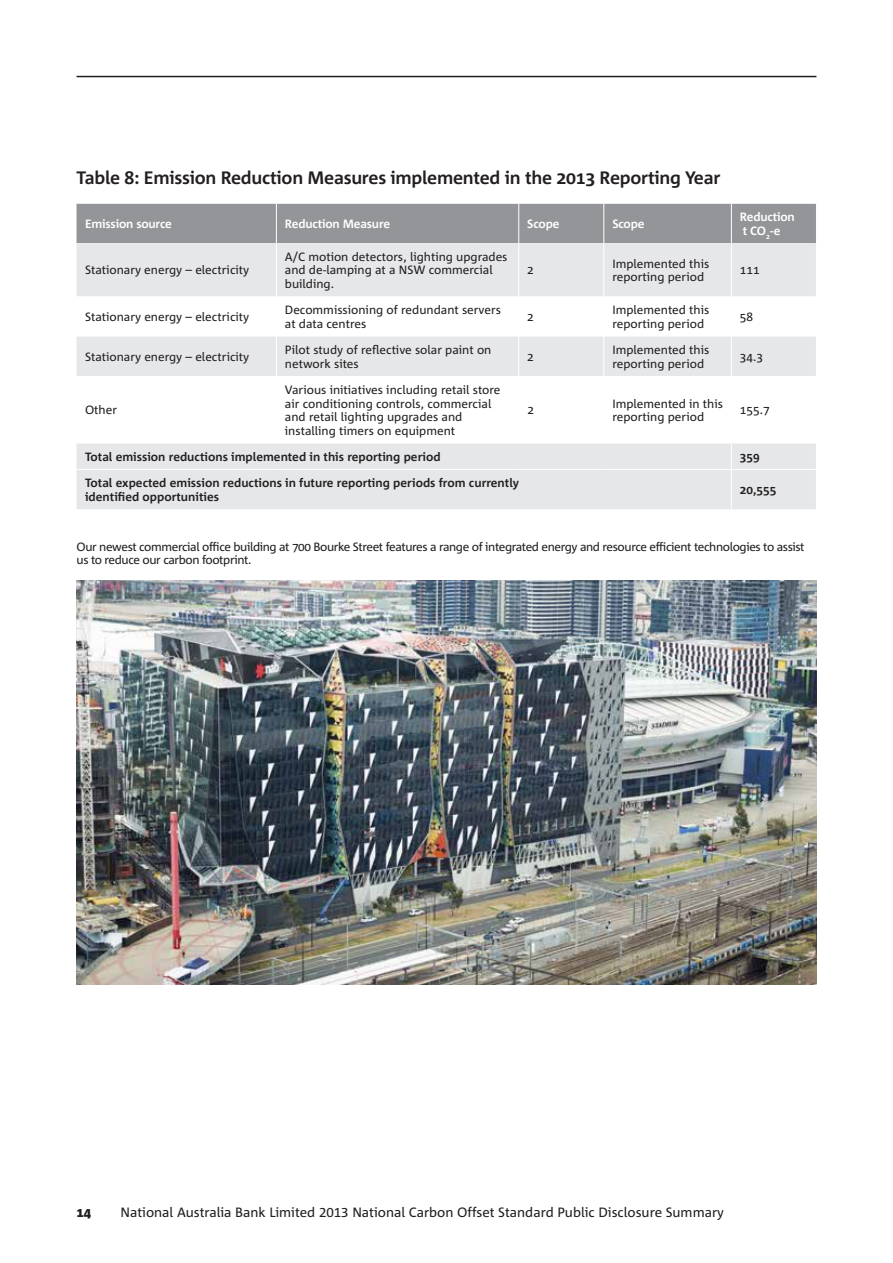
<style>
.page{position:relative;width:893px;height:1263px;background:#fff}
.page>*{position:absolute;margin:0;border:0;box-sizing:border-box;transform-origin:0 0}
.t1{font:700 18px "Corpid";letter-spacing:-.015em;color:#231f20}
.t2{font:13.5px "Corpid";color:#231f20}
.t3{font:12px/13.5px "Corpid";color:#231f20}
.t4{font:700 12px/13.5px "Corpid";color:#231f20}
.t5{font:12px/13.5px "Corpid";letter-spacing:-.03em;color:#231f20}
.t6{font:700 12px/13.5px "Corpid";letter-spacing:-.015em;color:#fff}
.s1{font-family:"Corpid Caps"}
</style>
<div class="page">
<hr style="left:77px;top:76px;width:739px;height:1px;background:#231f20">
<div style="left:77px;top:204px;width:739px;height:39px;background:#939598"></div>
<div style="left:77px;top:243px;width:739px;height:266px;background:#e6e7e9"></div>
<svg style="left:77px;top:296px;width:739px;height:147px"></svg>
<hr style="left:77px;top:443px;width:199px;height:1px;background:#fff">
<hr style="left:276px;top:443px;width:243px;height:1px;background:#fff">
<hr style="left:519px;top:443px;width:85px;height:1px;background:#fff">
<hr style="left:604px;top:443px;width:127px;height:1px;background:#fff">
<hr style="left:731px;top:443px;width:86px;height:1px;background:#fff">
<hr style="left:77px;top:469px;width:199px;height:1px;background:#fff">
<hr style="left:276px;top:469px;width:243px;height:1px;background:#fff">
<hr style="left:519px;top:469px;width:85px;height:1px;background:#fff">
<hr style="left:604px;top:469px;width:127px;height:1px;background:#fff">
<hr style="left:731px;top:469px;width:86px;height:1px;background:#fff">
<hr style="left:276px;top:204px;width:1px;height:39px;background:#fff">
<hr style="left:518px;top:204px;width:1px;height:39px;background:#fff">
<hr style="left:603px;top:204px;width:1px;height:39px;background:#fff">
<hr style="left:731px;top:204px;width:1px;height:39px;background:#fff">
<hr style="left:276px;top:243px;width:1px;height:53px;background:#fff">
<hr style="left:518px;top:243px;width:1px;height:53px;background:#fff">
<hr style="left:603px;top:243px;width:1px;height:53px;background:#fff">
<hr style="left:731px;top:243px;width:1px;height:53px;background:#fff">
<hr style="left:276px;top:296px;width:1px;height:40px;background:#fff">
<hr style="left:518px;top:296px;width:1px;height:40px;background:#fff">
<hr style="left:603px;top:296px;width:1px;height:40px;background:#fff">
<hr style="left:731px;top:296px;width:1px;height:40px;background:#fff">
<hr style="left:276px;top:336px;width:1px;height:40px;background:#fff">
<hr style="left:518px;top:336px;width:1px;height:40px;background:#fff">
<hr style="left:603px;top:336px;width:1px;height:40px;background:#fff">
<hr style="left:731px;top:336px;width:1px;height:40px;background:#fff">
<hr style="left:276px;top:376px;width:1px;height:67px;background:#fff">
<hr style="left:518px;top:376px;width:1px;height:67px;background:#fff">
<hr style="left:603px;top:376px;width:1px;height:67px;background:#fff">
<hr style="left:731px;top:376px;width:1px;height:67px;background:#fff">
<svg style="left:731px;top:444px;width:1px;height:25px"></svg>
<hr style="left:731px;top:470px;width:1px;height:39px;background:#fff">
<img style="left:77px;top:580px;width:739px;height:404px">
<h1 class="t1" style="left:77px;top:168px;width:645px">Table 8: Emission Reduction Measures implemented in the 2013 Reporting Year</h1>
<p class="t6" style="left:85px;top:217px;width:88px">Emission source</p>
<p class="t6" style="left:285px;top:217px;width:107px">Reduction Measure</p>
<p class="t6" style="left:527px;top:217px;width:34px">Scope</p>
<p class="t6" style="left:612px;top:217px;width:34px">Scope</p>
<p class="t6" style="left:740px;top:210px;width:56px">Reduction t CO<sub>2</sub>-e</p>
<p class="t3" style="left:85px;top:264px;width:166px">Stationary energy – electricity</p>
<p class="t3" style="left:285px;top:250px;width:224px">A/C motion detectors, lighting upgrades and de-lamping at a NSW commercial building.</p>
<p class="t3" style="left:527px;top:264px;width:8px">2</p>
<p class="t3" style="left:612px;top:257px;width:98px">Implemented this reporting period</p>
<p class="t3" style="left:740px;top:264px;width:21px">111</p>
<p class="t3" style="left:85px;top:310px;width:166px">Stationary energy – electricity</p>
<p class="t3" style="left:285px;top:304px;width:217px">Decommissioning of redundant servers at data centres</p>
<p class="t3" style="left:527px;top:310px;width:8px">2</p>
<p class="t3" style="left:612px;top:304px;width:98px">Implemented this reporting period</p>
<p class="t3" style="left:740px;top:310px;width:15px">58</p>
<p class="t3" style="left:85px;top:350px;width:166px">Stationary energy – electricity</p>
<p class="t3" style="left:285px;top:343px;width:208px">Pilot study of reflective solar paint on network sites</p>
<p class="t3" style="left:527px;top:350px;width:8px">2</p>
<p class="t3" style="left:612px;top:343px;width:98px">Implemented this reporting period</p>
<p class="t3" style="left:740px;top:350px;width:25px">34.3</p>
<p class="t3" style="left:85px;top:404px;width:33px">Other</p>
<p class="t3" style="left:285px;top:383px;width:217px">Various initiatives including retail store air conditioning controls, commercial and retail lighting upgrades and installing timers on equipment</p>
<p class="t3" style="left:527px;top:404px;width:8px">2</p>
<p class="t3" style="left:612px;top:397px;width:112px">Implemented in this reporting period</p>
<p class="t3" style="left:740px;top:404px;width:31px">155.7</p>
<p class="t4" style="left:85px;top:450px;width:357px">Total emission reductions implemented in this reporting period</p>
<p class="t4" style="left:740px;top:450px;width:21px">359</p>
<p class="t4" style="left:85px;top:476px;width:435px">Total expected emission reductions in future reporting periods from currently identified opportunities</p>
<p class="t4" style="left:740px;top:483px;width:38px">20,555</p>
<p class="t5" style="left:77px;top:540px;width:729px">Our newest commercial office building at 700 Bourke Street features a range of integrated energy and resource efficient technologies to assist us to reduce our carbon footprint.</p>
<p class="t2" style="left:121px;top:1205px;width:605px">National Australia Bank Limited <span class="s1">2013</span> National Carbon Offset Standard Public Disclosure Summary</p>
</div>
